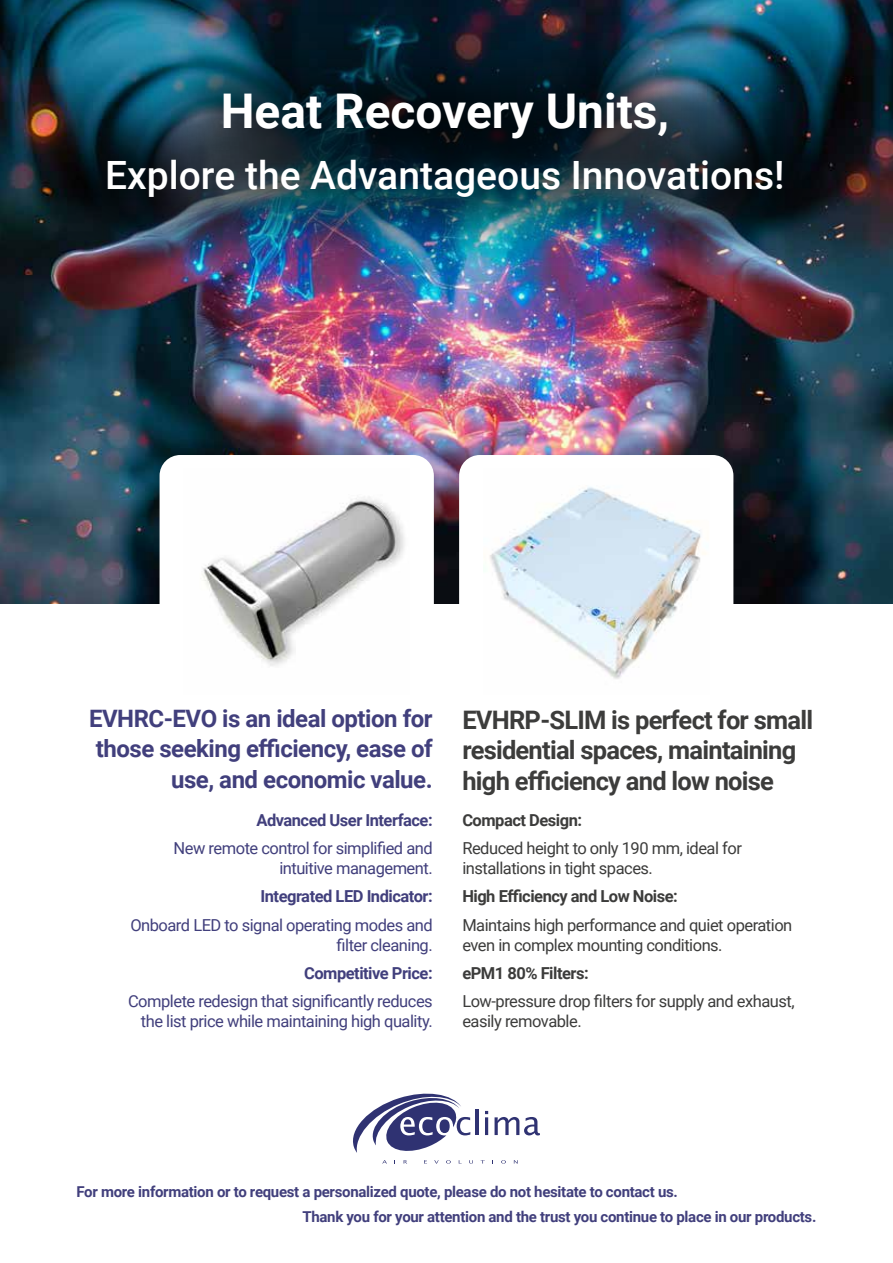
<style>
.page{position:relative;width:893px;height:1263px;background:#fff}
.page>*{position:absolute;margin:0;border:0;box-sizing:border-box;transform-origin:0 0}
.t1{font:700 47.85px "Roboto";color:#fff}
.t2{font:500 39px "Roboto";color:#fff}
.t3{font:700 25.5px/30.6px "Roboto";letter-spacing:-.03em;color:#3c3c3b}
.t4{font:700 24px/30px "Roboto";letter-spacing:-.02em;color:#413f7c;text-align:right}
.t5{font:16.5px/19.8px "Roboto";letter-spacing:-.03em;color:#3c3c3b}
.t6{font:16.5px/19.8px "Roboto";letter-spacing:-.03em;color:#413f7c;text-align:right}
.t7{font:700 16.5px "Roboto";letter-spacing:-.03em;color:#413f7c}
.t8{font:700 16.5px "Roboto";letter-spacing:-.03em;color:#3c3c3b}
.t9{font:700 15px/25px "Roboto";letter-spacing:-.02em;color:#413f7c}
</style>
<div class="page">
<img style="left:0;top:0;width:893px;height:604px">
<svg style="left:353px;top:1093px;width:117px;height:60px"></svg>
<hr style="left:475px;top:1109px;width:4px;height:26px;background:#2f3272">
<hr style="left:485px;top:1117px;width:3px;height:18px;background:#2f3272">
<svg style="left:495px;top:1117px;width:45px;height:18px"></svg>
<svg style="left:446px;top:1160px;width:5px;height:4px"></svg>
<svg style="left:501px;top:1160px;width:5px;height:4px"></svg>
<div style="left:24px;top:9px;width:842px;height:270px;background:#000;opacity:.75"></div>
<div style="left:460px;top:456px;width:272px;height:251px;background:#fff;border-radius:20px"></div>
<img style="left:483px;top:487px;width:223px;height:192px">
<div style="left:459px;top:455px;width:274px;height:253px;border:2px solid #fff;border-radius:20px"></div>
<div style="left:161px;top:456px;width:272px;height:251px;background:#fff;border-radius:20px"></div>
<img style="left:202px;top:497px;width:203px;height:169px">
<div style="left:160px;top:455px;width:274px;height:253px;border:2px solid #fff;border-radius:20px"></div>
<h1 class="t1" style="left:221px;top:77px;width:450px">Heat Recovery Units,</h1>
<h2 class="t2" style="left:105px;top:148px;width:681px">Explore the Advantageous Innovations!</h2>
<h3 class="t4" style="left:89px;top:703px;width:345px">EVHRC-EVO is an ideal option for those seeking efficiency, ease of use, and economic value.</h3>
<h3 class="t3" style="left:462px;top:703px;width:352px">EVHRP-SLIM is perfect for small residential spaces, maintaining high efficiency and low noise</h3>
<p class="t7" style="left:256px;top:809px;width:178px">Advanced User Interface:</p>
<p class="t6" style="left:174px;top:838px;width:261px">New remote control for simplified and intuitive management.</p>
<p class="t7" style="left:261px;top:885px;width:174px">Integrated LED Indicator:</p>
<p class="t6" style="left:130px;top:914px;width:304px">Onboard LED to signal operating modes and filter cleaning.</p>
<p class="t7" style="left:304px;top:961px;width:130px">Competitive Price:</p>
<p class="t6" style="left:128px;top:991px;width:306px">Complete redesign that significantly reduces the list price while maintaining high quality.</p>
<p class="t8" style="left:462px;top:808px;width:121px">Compact Design:</p>
<p class="t5" style="left:462px;top:838px;width:281px">Reduced height to only 190 mm, ideal for installations in tight spaces.</p>
<p class="t8" style="left:462px;top:885px;width:217px">High Efficiency and Low Noise:</p>
<p class="t5" style="left:462px;top:914px;width:332px">Maintains high performance and quiet operation even in complex mounting conditions.</p>
<p class="t8" style="left:462px;top:961px;width:128px">ePM1 80% Filters:</p>
<p class="t5" style="left:462px;top:991px;width:334px">Low-pressure drop filters for supply and exhaust, easily removable.</p>
<p class="t9" style="left:302px;top:1178px;width:515px;text-indent:-226px">For more information or to request a personalized quote, please do not hesitate to contact us.<br>Thank you for your attention and the trust you continue to place in our products.</p>
</div>
